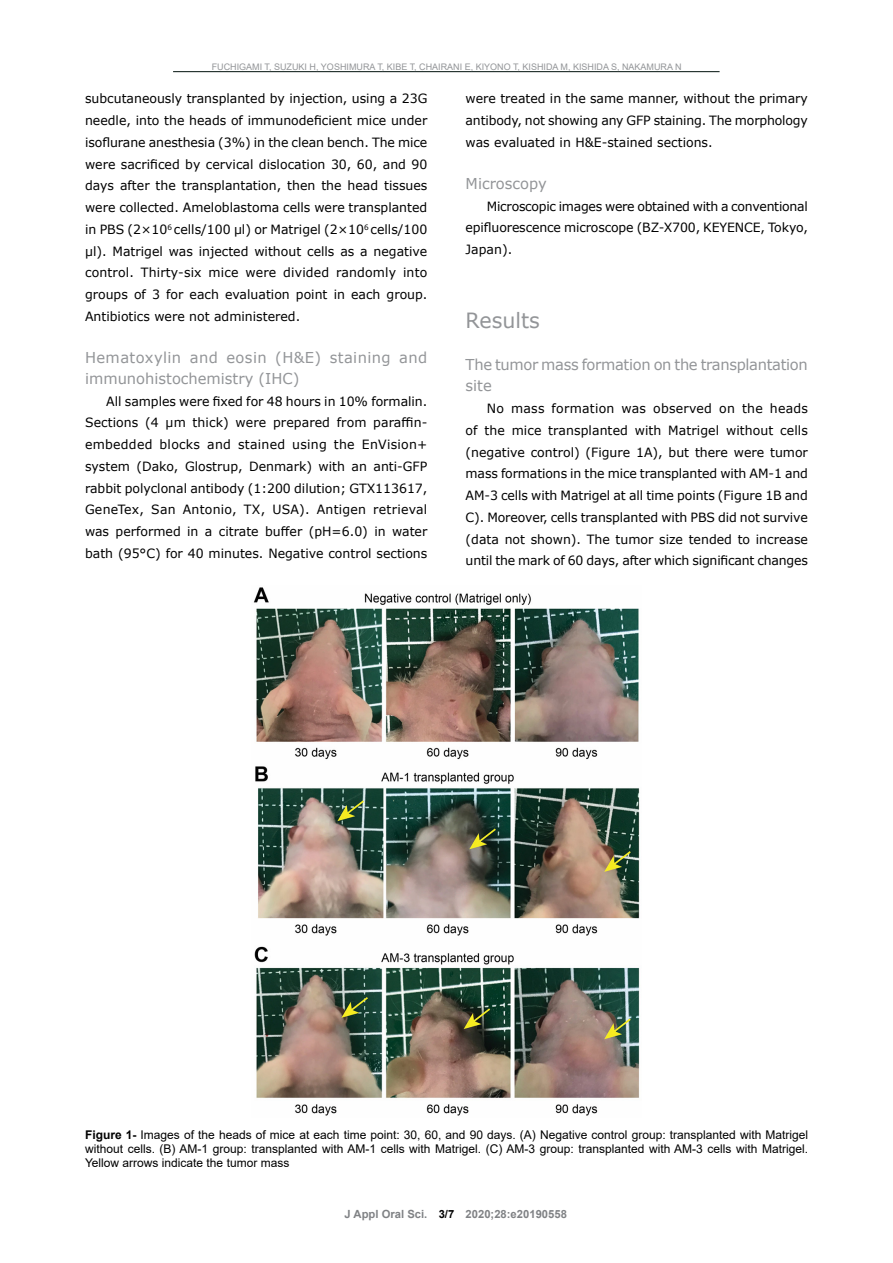
<style>
.page{position:relative;width:893px;height:1263px;background:#fff}
.page>*{position:absolute;margin:0;border:0;box-sizing:border-box;transform-origin:0 0}
.t1{font:21px "Verdana";color:#939598}
.t2{font:15px/21px "Verdana";letter-spacing:.025em;color:#939598}
.t3{font:15px/21px "Verdana";letter-spacing:-.02em;color:#939598}
.t4{font:15px "Verdana";color:#939598}
.t5{font:12.75px/21.8px "Verdana";color:#000;text-align:justify}
.t6{font:12px/14.4px "Arial";color:#000;text-align:justify}
.t7{font:700 11.25px "Arial";color:#808285}
.t8{font:9px "Arial";color:#939598}
.s1{font-weight:700}
.s2{color:#000}
</style>
<div class="page">
<hr style="left:173px;top:71px;width:547px;height:1px;background:#00110d">
<img style="left:253px;top:587px;width:387px;height:529px">
<p class="t8" style="left:212px;top:60px;width:471px">FUCHIGAMI T, SUZUKI H, YOSHIMURA T, KIBE T, CHAIRANI E, KIYONO T, KISHIDA M, KISHIDA S, NAKAMURA N</p>
<p class="t5" style="left:85px;top:88px;width:344px">subcutaneously transplanted by injection, using a 23G needle, into the heads of immunodeficient mice under isoflurane anesthesia (3%) in the clean bench. The mice were sacrificed by cervical dislocation 30, 60, and 90 days after the transplantation, then the head tissues were collected. Ameloblastoma cells were transplanted in PBS (2×10<sup>6</sup> cells/100 μl) or Matrigel (2×10<sup>6</sup> cells/100 μl). Matrigel was injected without cells as a negative control. Thirty-six mice were divided randomly into groups of 3 for each evaluation point in each group.<br>Antibiotics were not administered.</p>
<p class="t2" style="left:85px;top:347px;width:344px">Hematoxylin and eosin (H&amp;E) staining and immunohistochemistry (IHC)</p>
<p class="t5" style="left:85px;top:390px;width:344px;text-indent:21px">All samples were fixed for 48 hours in 10% formalin.<br>Sections (4 μm thick) were prepared from paraffin&shy;embedded blocks and stained using the EnVision+ system (Dako, Glostrup, Denmark) with an anti-GFP rabbit polyclonal antibody (1:200 dilution; GTX113617, GeneTex, San Antonio, TX, USA). Antigen retrieval was performed in a citrate buffer (pH=6.0) in water bath (95°C) for 40 minutes. Negative control sections</p>
<p class="t5" style="left:466px;top:88px;width:344px">were treated in the same manner, without the primary antibody, not showing any GFP staining. The morphology was evaluated in H&amp;E-stained sections.</p>
<p class="t4" style="left:466px;top:173px;width:83px">Microscopy</p>
<p class="t5" style="left:466px;top:195px;width:344px;text-indent:21px">Microscopic images were obtained with a conventional epifluorescence microscope (BZ-X700, KEYENCE, Tokyo, Japan).</p>
<h1 class="t1" style="left:466px;top:306px;width:76px">Results</h1>
<p class="t3" style="left:466px;top:354px;width:344px">The tumor mass formation on the transplantation site</p>
<p class="t5" style="left:466px;top:397px;width:344px;text-indent:21px">No mass formation was observed on the heads of the mice transplanted with Matrigel without cells (negative control) (Figure 1A), but there were tumor mass formations in the mice transplanted with AM-1 and AM-3 cells with Matrigel at all time points (Figure 1B and C). Moreover, cells transplanted with PBS did not survive (data not shown). The tumor size tended to increase until the mark of 60 days, after which significant changes</p>
<p class="t6" style="left:85px;top:1127px;width:725px"><span class="s1">Figure 1-</span> Images of the heads of mice at each time point: 30, 60, and 90 days. (A) Negative control group: transplanted with Matrigel without cells. (B) AM-1 group: transplanted with AM-1 cells with Matrigel. (C) AM-3 group: transplanted with AM-3 cells with Matrigel.<br>Yellow arrows indicate the tumor mass</p>
<p class="t7" style="left:345px;top:1206px;width:224px">J Appl Oral Sci. <span class="s2">3/7</span> 2020;28:e20190558</p>
</div>
